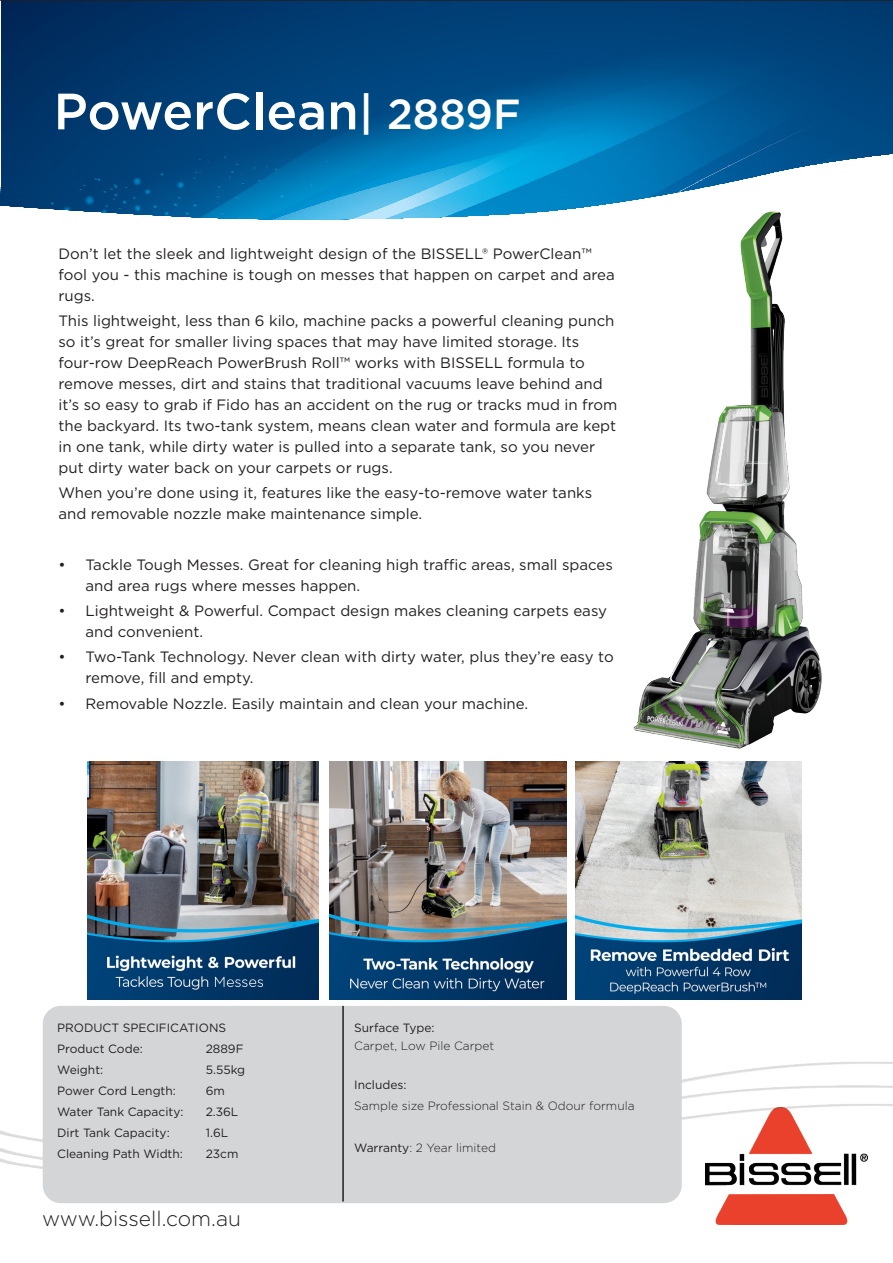
<style>
.page{position:relative;width:893px;height:1263px;background:#fff}
.page>*{position:absolute;margin:0;border:0;box-sizing:border-box;transform-origin:0 0}
.t1{font:500 51px "Gotham";color:#fff}
.t2{font:300 21px "Gotham";color:#231f20}
.t3{font:15px/21px "Gotham";color:#231f20}
.t4{font:12px "Gotham";color:#231f20}
.t5{font:300 12px "Gotham";color:#231f20}
.s1{font-size:45px}
.s2{font-size:42px}
.s3{font-weight:400}
</style>
<div class="page">
<img style="left:0;top:1px;width:893px;height:219px">
<img style="left:587px;top:204px;width:280px;height:558px">
<img style="left:706px;top:1179px;width:151px;height:45px">
<hr style="left:0;top:0;width:893px;height:1px;background:#231f20">
<img style="left:0;top:1057px;width:893px;height:122px">
<div style="left:43px;top:1006px;width:639px;height:197px;background:#d4d5d7;border-radius:18px"></div>
<hr style="left:342px;top:1006px;width:2px;height:195px;background:#231f20">
<img style="left:87px;top:762px;width:231px;height:237px">
<img style="left:329px;top:762px;width:237px;height:237px">
<img style="left:576px;top:762px;width:226px;height:237px">
<p class="t1" style="left:54px;top:78px;width:469px">PowerClean<span class="s1">|</span> <span class="s2">2889F</span></p>
<p class="t3" style="left:58px;top:243px;width:558px">Don’t let the sleek and lightweight design of the BISSELL® PowerClean™ fool you - this machine is tough on messes that happen on carpet and area rugs.</p>
<p class="t3" style="left:58px;top:310px;width:560px">This lightweight, less than 6 kilo, machine packs a powerful cleaning punch so it’s great for smaller living spaces that may have limited storage. Its four-row DeepReach PowerBrush Roll™ works with BISSELL formula to remove messes, dirt and stains that traditional vacuums leave behind and it’s so easy to grab if Fido has an accident on the rug or tracks mud in from the backyard. Its two-tank system, means clean water and formula are kept in one tank, while dirty water is pulled into a separate tank, so you never put dirty water back on your carpets or rugs.</p>
<p class="t3" style="left:58px;top:482px;width:535px">When you’re done using it, features like the easy-to-remove water tanks and removable nozzle make maintenance simple.</p>
<p class="t3" style="left:86px;top:554px;width:529px;text-indent:-27px">• Tackle Tough Messes. Great for cleaning high traffic areas, small spaces and area rugs where messes happen.</p>
<p class="t3" style="left:86px;top:600px;width:523px;text-indent:-27px">• Lightweight &amp; Powerful. Compact design makes cleaning carpets easy and convenient.</p>
<p class="t3" style="left:86px;top:646px;width:530px;text-indent:-27px">• Two-Tank Technology. Never clean with dirty water, plus they’re easy to remove, fill and empty.</p>
<p class="t3" style="left:58px;top:693px;width:471px">• Removable Nozzle. Easily maintain and clean your machine.</p>
<p class="t4" style="left:57px;top:1020px;width:170px">PRODUCT SPECIFICATIONS</p>
<p class="t4" style="left:57px;top:1041px;width:87px">Product Code:</p>
<p class="t4" style="left:206px;top:1041px;width:39px">2889F</p>
<p class="t4" style="left:57px;top:1062px;width:48px">Weight:</p>
<p class="t4" style="left:206px;top:1062px;width:41px">5.55kg</p>
<p class="t4" style="left:57px;top:1083px;width:120px">Power Cord Length:</p>
<p class="t4" style="left:206px;top:1083px;width:21px">6m</p>
<p class="t4" style="left:57px;top:1104px;width:128px">Water Tank Capacity:</p>
<p class="t4" style="left:206px;top:1104px;width:34px">2.36L</p>
<p class="t4" style="left:57px;top:1125px;width:114px">Dirt Tank Capacity:</p>
<p class="t4" style="left:206px;top:1125px;width:24px">1.6L</p>
<p class="t4" style="left:57px;top:1146px;width:127px">Cleaning Path Width:</p>
<p class="t4" style="left:206px;top:1146px;width:34px">23cm</p>
<p class="t2" style="left:42px;top:1205px;width:200px">www.bissell.com.au</p>
<p class="t4" style="left:354px;top:1020px;width:82px">Surface Type:</p>
<p class="t5" style="left:354px;top:1038px;width:142px">Carpet, Low Pile Carpet</p>
<p class="t4" style="left:354px;top:1077px;width:54px">Includes:</p>
<p class="t5" style="left:354px;top:1098px;width:282px">Sample size Professional Stain &amp; Odour formula</p>
<p class="t5" style="left:354px;top:1140px;width:143px"><span class="s3">Warranty</span>: 2 Year limited</p>
</div>
